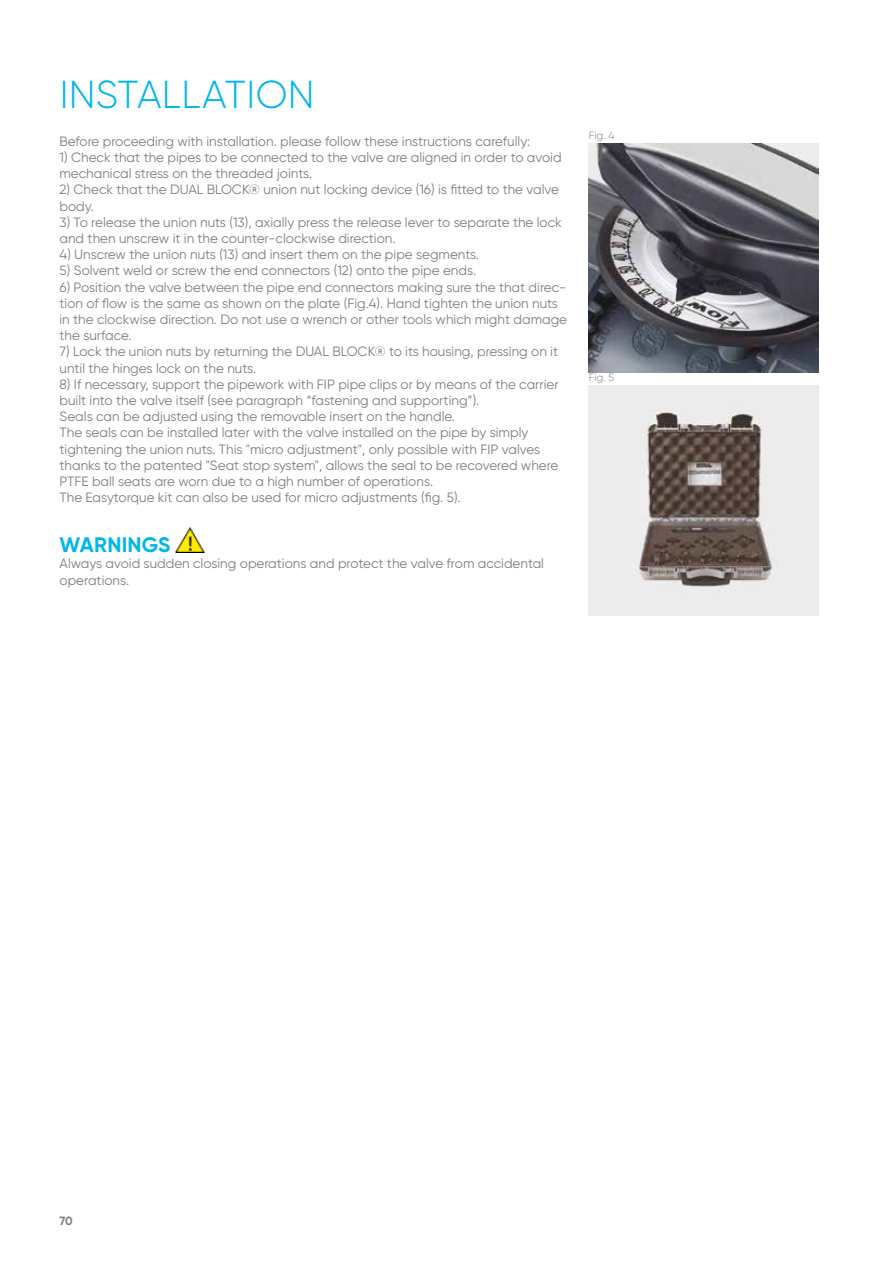
<style>
.page{position:relative;width:893px;height:1263px;background:#fff}
.page>*{position:absolute;margin:0;border:0;box-sizing:border-box;transform-origin:0 0}
.t1{font:300 39px "Gilroy";letter-spacing:.01em;color:#00b6ed}
.t2{font:700 21px "Gilroy";letter-spacing:.01em;color:#00b6ed}
.t3{font:13.5px/16.2px "Gilroy";color:#817f7d}
.t4{font:700 12px "Gilroy";color:#817f7d}
.t5{font:300 10.5px "Gilroy";color:#817f7d}
</style>
<div class="page">
<img style="left:176px;top:528px;width:28px;height:24px">
<img style="left:589px;top:143px;width:230px;height:230px">
<img style="left:589px;top:386px;width:230px;height:229px">
<h1 class="t1" style="left:60px;top:71px;width:256px">INSTALLATION</h1>
<p class="t3" style="left:60px;top:133px;width:472px">Before proceeding with installation. please follow these instructions carefully:</p>
<p class="t3" style="left:60px;top:149px;width:504px">1) Check that the pipes to be connected to the valve are aligned in order to avoid mechanical stress on the threaded joints.</p>
<p class="t3" style="left:60px;top:181px;width:501px">2) Check that the DUAL BLOCK® union nut locking device (16) is fitted to the valve body.</p>
<p class="t3" style="left:60px;top:214px;width:504px">3) To release the union nuts (13), axially press the release lever to separate the lock and then unscrew it in the counter-clockwise direction.</p>
<p class="t3" style="left:60px;top:246px;width:421px">4) Unscrew the union nuts (13) and insert them on the pipe segments.</p>
<p class="t3" style="left:60px;top:262px;width:418px">5) Solvent weld or screw the end connectors (12) onto the pipe ends.</p>
<p class="t3" style="left:60px;top:279px;width:509px">6) Position the valve between the pipe end connectors making sure the that direc&shy;tion of flow is the same as shown on the plate (Fig.4). Hand tighten the union nuts in the clockwise direction. Do not use a wrench or other tools which might damage the surface.</p>
<p class="t3" style="left:60px;top:343px;width:500px">7) Lock the union nuts by returning the DUAL BLOCK® to its housing, pressing on it until the hinges lock on the nuts.</p>
<p class="t3" style="left:60px;top:376px;width:501px">8) If necessary, support the pipework with FIP pipe clips or by means of the carrier built into the valve itself (see paragraph “fastening and supporting”).<br>Seals can be adjusted using the removable insert on the handle.<br>The seals can be installed later with the valve installed on the pipe by simply tightening the union nuts. This "micro adjustment", only possible with FIP valves thanks to the patented "Seat stop system", allows the seal to be recovered where PTFE ball seats are worn due to a high number of operations.<br>The Easytorque kit can also be used for micro adjustments (fig. 5).</p>
<h2 class="t2" style="left:60px;top:532px;width:112px">WARNINGS</h2>
<p class="t3" style="left:60px;top:555px;width:486px">Always avoid sudden closing operations and protect the valve from accidental operations.</p>
<p class="t5" style="left:589px;top:129px;width:27px">Fig. 4</p>
<p class="t5" style="left:589px;top:371px;width:27px">Fig. 5</p>
<p class="t4" style="left:60px;top:1213px;width:15px">70</p>
</div>
